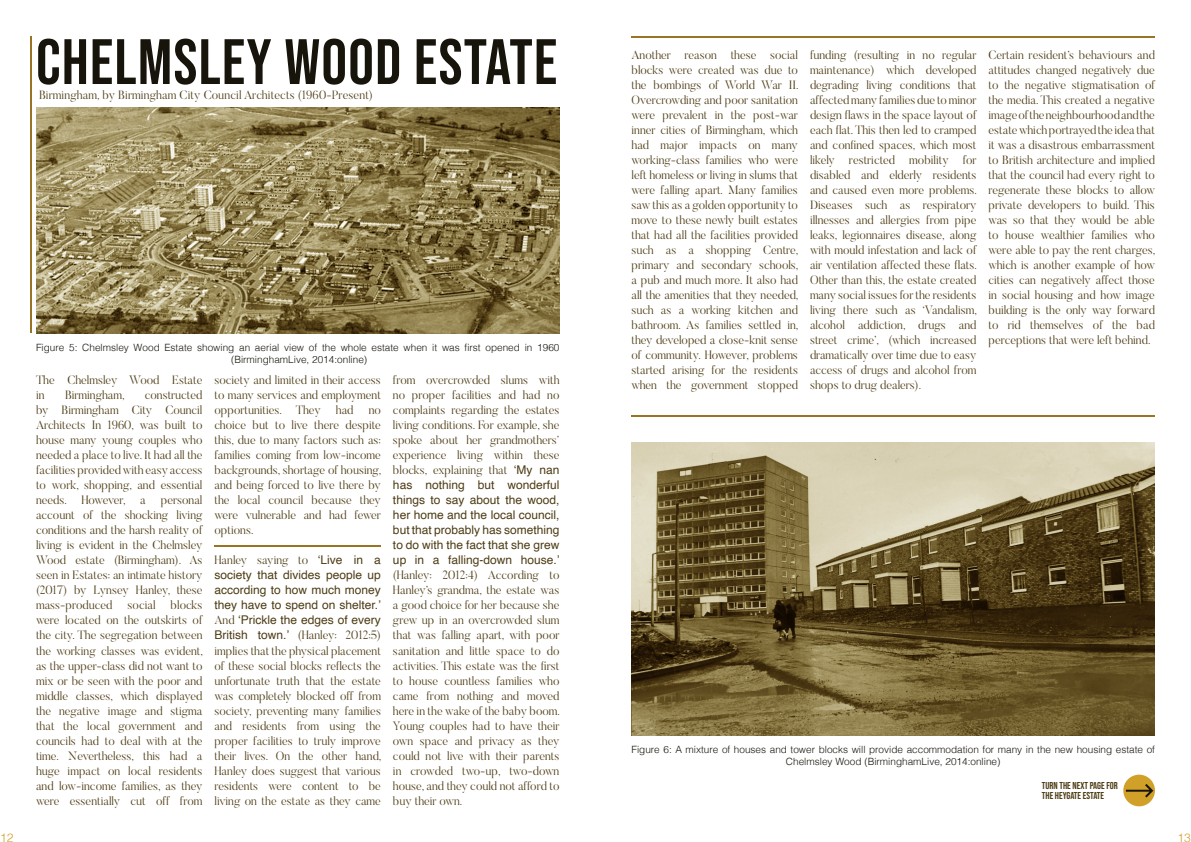
<style>
.page{position:relative;width:1191px;height:842px;background:#fff}
.page>*{position:absolute;margin:0;border:0;box-sizing:border-box;transform-origin:0 0}
.t1{font:64px "Bebas Neue";letter-spacing:.02em;color:#17140b}
.t2{font:300 12px/15px "Butler";color:#4d3c14;text-align:justify}
.t3{font:300 12px "Helvetica";color:#d1a028}
.t4{font:300 10px/12px "Helvetica";color:#17140b;text-align:center}
.t5{font:10px/10px "Bebas Neue";color:#4d3c14}
.s1{font-family:"Helvetica";font-weight:400}
</style>
<div class="page">
<hr style="left:214px;top:545px;width:167px;height:1px;background:#987423">
<img style="left:36px;top:107px;width:523px;height:226px">
<img style="left:631px;top:442px;width:524px;height:294px">
<div style="left:1123px;top:775px;width:32px;height:31px;background:#d1a028;border-radius:50%"></div>
<svg style="left:1126px;top:784px;width:27px;height:13px"></svg>
<hr style="left:30px;top:36px;width:2px;height:297px;background:#987423">
<hr style="left:631px;top:36px;width:524px;height:2px;background:#987423">
<hr style="left:631px;top:415px;width:524px;height:2px;background:#987423">
<p class="t1" style="left:36px;top:26px;width:523px">CHELMSLEY WOOD ESTATE</p>
<p class="t2" style="left:39px;top:87px;width:335px">Birmingham, by Birmingham City Council Architects (1960-Present)</p>
<p class="t4" style="left:36px;top:341px;width:525px">Figure 5: Chelmsley Wood Estate showing an aerial view of the whole estate when it was first opened in 1960 (BirminghamLive, 2014:online)</p>
<p class="t2" style="left:36px;top:373px;width:168px">The Chelmsley Wood Estate in</p>
<p class="t2" style="left:393px;top:373px;width:168px">from overcrowded slums with no proper facilities and had no complaints regarding the estates living conditions. For example, she spoke about her grandmothers’ experience living within these blocks, explaining that <span class="s1">‘My nan has nothing but wonderful things to say about the wood, her home and the local council, but that probably has something to do with the fact that she grew up in a falling-down house.’ </span>(Hanley: 2012:4) According to Hanley’s grandma, the estate was a good choice for her because she grew up in an overcrowded slum that was falling apart, with poor sanitation and little space to do activities. This estate was the first to house countless families who came from nothing and moved here in the wake of the baby boom.<br>Young couples had to have their own space and privacy as they could not live with their parents in crowded two-up, two-down house, and they could not afford to buy their own.</p>
<p class="t2" style="left:214px;top:373px;width:168px">society and limited in their access to many services and employment opportunities. They</p>
<p class="t2" style="left:36px;top:388px;width:168px;text-indent:109px">constructed by Birmingham City Council Architects In 1960, was built to house many young couples who needed a place to live. It had all the facilities provided with easy access to work, shopping, and essential needs. However, a</p>
<p class="t2" style="left:65px;top:388px;width:61px">Birmingham,</p>
<p class="t2" style="left:336px;top:403px;width:19px">had</p>
<p class="t2" style="left:214px;top:403px;width:168px;text-indent:154px">no choice but to live there despite this, due to many factors such as: families coming from low-income backgrounds, shortage of housing, and being forced to live there by the local council because they were vulnerable and had fewer options.</p>
<p class="t2" style="left:214px;top:553px;width:168px">Hanley saying to <span class="s1">‘Live in a society that divides people up according to how much money they have to spend on shelter.’ </span>And <span class="s1">‘Prickle the edges of every British town.’</span> (Hanley: 2012:5) implies that the physical placement of these social blocks reflects the unfortunate truth that the estate was completely blocked off from society, preventing many families and residents from using the proper facilities to truly improve their lives. On the other hand, Hanley does suggest that various residents were content to be living on the estate as they came</p>
<p class="t2" style="left:36px;top:493px;width:168px;text-indent:125px">personal account of the shocking living conditions and the harsh reality of living is evident in the Chelmsley Wood estate (Birmingham). As seen in Estates: an intimate history (2017) by Lynsey Hanley, these mass-produced</p>
<p class="t2" style="left:36px;top:598px;width:168px;text-indent:135px">blocks were located on the outskirts of the city. The segregation between the working classes was evident, as the upper-class did not want to mix or be seen with the poor and middle classes, which displayed the negative image and stigma that the local government and councils had to deal with at the time. Nevertheless, this had a huge impact on local residents and low-income families, as they were essentially cut off from</p>
<p class="t2" style="left:128px;top:598px;width:29px">social</p>
<p class="t2" style="left:631px;top:47px;width:168px">Another reason these social blocks were created was due to the bombings of World War II.<br>Overcrowding and poor sanitation were prevalent in the post-war inner cities of Birmingham, which had major impacts on many working-class families who were left homeless or living in slums that were falling apart. Many families saw this as a golden opportunity to move to these newly built estates that had all the facilities provided such as a shopping Centre, primary and secondary schools, a pub and much more. It also had all the amenities that they needed, such as a working kitchen and bathroom. As families settled in, they developed a close-knit sense of community. However, problems started arising for the residents when the government stopped</p>
<p class="t2" style="left:810px;top:47px;width:168px">funding (resulting in no regular maintenance) which developed degrading living conditions that affected many families due to minor design flaws in the space layout of each flat. This then led to cramped and confined spaces, which most likely restricted mobility for disabled and elderly residents and caused even more problems.<br>Diseases such as respiratory illnesses and allergies from pipe leaks, legionnaires disease, along with mould infestation and lack of air ventilation affected these flats.<br>Other than this, the estate created many social issues for the residents living there such as ‘Vandalism, alcohol addiction, drugs and street crime’, (which increased dramatically over time due to easy access of drugs and alcohol from shops to drug dealers).</p>
<p class="t2" style="left:988px;top:47px;width:168px">Certain resident’s behaviours and attitudes changed negatively due to the negative stigmatisation of the media. This created a negative image of the neighbourhood and the estate which portrayed the idea that it was a disastrous embarrassment to British architecture and implied that the council had every right to regenerate these blocks to allow private developers to build. This was so that they would be able to house wealthier families who were able to pay the rent charges, which is another example of how cities can negatively affect those in social housing and how image building is the only way forward to rid themselves of the bad perceptions that were left behind.</p>
<p class="t4" style="left:631px;top:742px;width:525px">Figure 6: A mixture of houses and tower blocks will provide accommodation for many in the new housing estate of<br>Chelmsley Wood (BirminghamLive, 2014:online)</p>
<p class="t5" style="left:1041px;top:781px;width:77px">TURN THE NEXT PAGE FOR<br>THE HEYGATE ESTATE</p>
<p class="t3" style="left:0;top:827px;width:15px">12</p>
<p class="t3" style="left:1177px;top:827px;width:15px">13</p>
</div>
